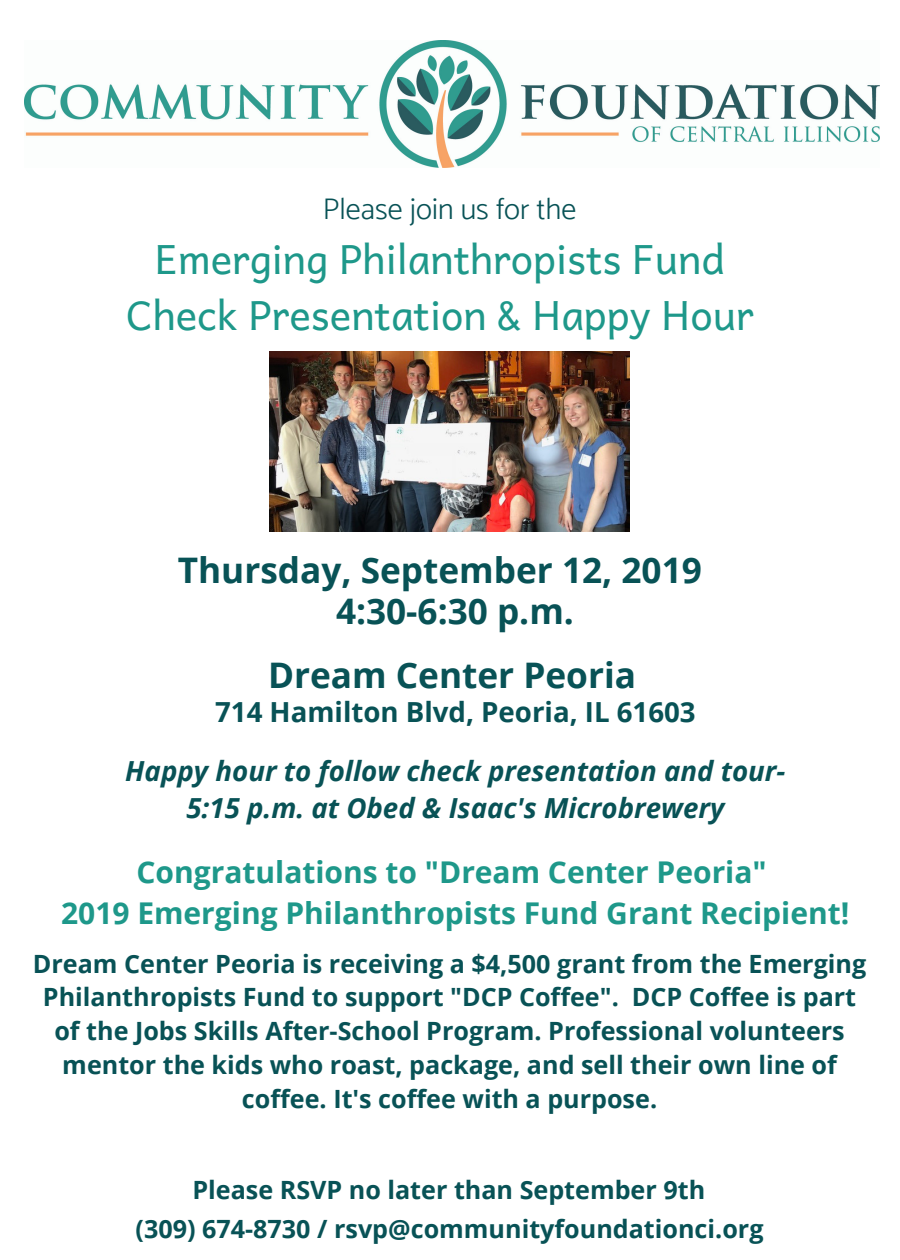
<style>
.page{position:relative;width:900px;height:1260px;background:#fff}
.page>*{position:absolute;margin:0;border:0;box-sizing:border-box;transform-origin:0 0}
.t1{font:40.25px/56.2px "Andika";color:#1e988a;text-align:center}
.t2{font:700 35.25px/41px "Open Sans";color:#085256}
.t3{font:300 30.25px "Catamaran";color:#085256}
.t4{font:700 30px/41.2px "Open Sans";color:#1e988a;text-align:center}
.t5{font:italic 700 27.75px/37.5px "Open Sans";color:#085256;text-align:center}
.t6{font:700 27.75px "Open Sans";color:#085256}
.t7{font:700 25.25px/33.8px "Open Sans";color:#085256;text-align:center}
</style>
<div class="page">
<img style="left:25px;top:40px;width:854px;height:128px">
<img style="left:269px;top:351px;width:360px;height:180px">
<p class="t3" style="left:323px;top:191px;width:255px">Please join us for the</p>
<h1 class="t1" style="left:126px;top:229px;width:629px">Emerging Philanthropists Fund<br>Check Presentation &amp; Happy Hour</h1>
<h2 class="t2" style="left:336px;top:549px;width:367px;text-indent:-158px">Thursday, September 12, 2019<br>4:30-6:30 p.m.</h2>
<h2 class="t2" style="left:268px;top:654px;width:369px">Dream Center Peoria</h2>
<p class="t6" style="left:215px;top:693px;width:482px">714 Hamilton Blvd, Peoria, IL 61603</p>
<p class="t5" style="left:125px;top:751px;width:662px">Happy hour to follow check presentation and tour-<br>5:15 p.m. at Obed &amp; Isaac's Microbrewery</p>
<p class="t4" style="left:61px;top:851px;width:790px">Congratulations to "Dream Center Peoria"<br>2019 Emerging Philanthropists Fund Grant Recipient!</p>
<p class="t7" style="left:33px;top:946px;width:835px">Dream Center Peoria is receiving a $4,500 grant from the Emerging Philanthropists Fund to support "DCP Coffee". DCP Coffee is part of the Jobs Skills After-School Program. Professional volunteers mentor the kids who roast, package, and sell their own line of coffee. It's coffee with a purpose.</p>
<p class="t7" style="left:136px;top:1170px;width:630px;line-height:38.8px">Please RSVP no later than September 9th<br>(309) 674-8730 / rsvp@communityfoundationci.org</p>
</div>
